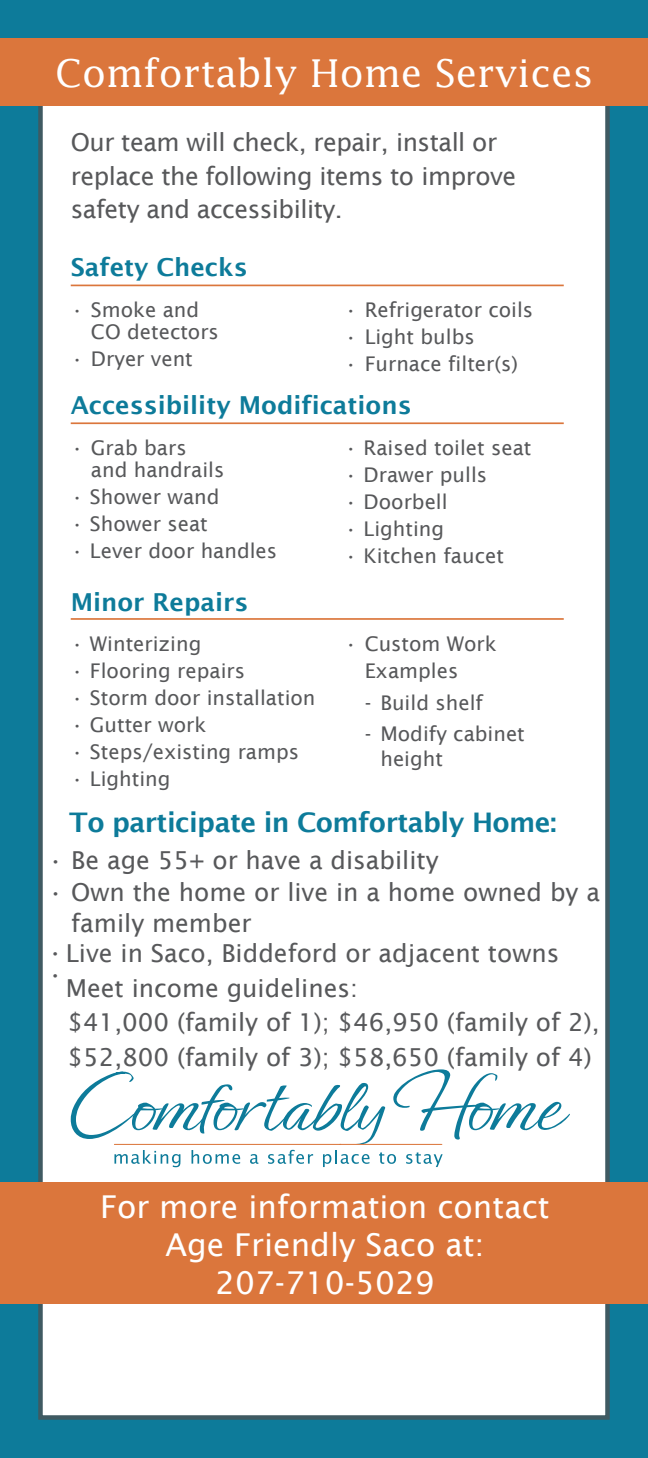
<style>
.page{position:relative;width:648px;height:1458px;background:#0d7b9a}
.page>*{position:absolute;margin:0;border:0;box-sizing:border-box;transform-origin:0 0}
.t1{font:38.25px "Lucida Std";color:#fff}
.t2{font:31.5px/37.8px "Lucida Sans";color:#fff;text-align:center}
.t3{font:600 27px "Lucida Sans";letter-spacing:-.02em;color:#0d7b9a}
.t4{font:24.75px/34.6px "Lucida Sans";color:#58595b}
.t5{font:24.75px/30.2px "Lucida Sans";color:#57585a}
.t6{font:24.75px/33.8px "Lucida Sans";letter-spacing:-.02em;color:#57585a}
.t7{font:600 24.75px "Lucida Sans";color:#0d7b9a}
.t8{font:20.25px/22.5px "Lucida Sans";color:#57585a}
</style>
<div class="page">
<div style="left:38px;top:38px;width:572px;height:1382px;background:#fff;border:4px solid #3f5a62"></div>
<div style="left:0;top:38px;width:648px;height:68px;background:#db763c"></div>
<hr style="left:71px;top:285px;width:493px;height:1px;background:#db763c">
<hr style="left:71px;top:422px;width:493px;height:2px;background:#db763c">
<hr style="left:71px;top:618px;width:493px;height:2px;background:#db763c">
<svg style="left:71px;top:1069px;width:499px;height:98px"></svg>
<div style="left:0;top:1183px;width:648px;height:121px;background:#db763c"></div>
<p class="t1" style="left:55px;top:49px;width:539px">Comfortably Home Services</p>
<p class="t6" style="left:71px;top:125px;width:447px">Our team will check, repair, install or replace the following items to improve safety and accessibility.</p>
<p class="t7" style="left:71px;top:253px;width:179px">Safety Checks</p>
<p class="t8" style="left:91px;top:298px;width:130px;text-indent:-20px">• Smoke and<br>CO detectors</p>
<p class="t8" style="left:71px;top:348px;width:124px">• Dryer vent</p>
<p class="t8" style="left:344px;top:298px;width:190px">• Refrigerator coils</p>
<p class="t8" style="left:344px;top:325px;width:132px">• Light bulbs</p>
<p class="t8" style="left:344px;top:352px;width:175px">• Furnace filter(s)</p>
<p class="t7" style="left:71px;top:391px;width:342px">Accessibility Modifications</p>
<p class="t8" style="left:91px;top:436px;width:135px;text-indent:-20px">• Grab bars and handrails</p>
<p class="t8" style="left:71px;top:486px;width:150px">• Shower wand</p>
<p class="t8" style="left:71px;top:513px;width:139px">• Shower seat</p>
<p class="t8" style="left:71px;top:540px;width:208px">• Lever door handles</p>
<p class="t7" style="left:71px;top:588px;width:179px">Minor Repairs</p>
<p class="t8" style="left:71px;top:633px;width:132px">• Winterizing</p>
<p class="t8" style="left:71px;top:660px;width:176px">• Flooring repairs</p>
<p class="t8" style="left:71px;top:687px;width:246px">• Storm door installation</p>
<p class="t8" style="left:71px;top:714px;width:137px">• Gutter work</p>
<p class="t8" style="left:71px;top:741px;width:230px">• Steps/existing ramps</p>
<p class="t8" style="left:71px;top:768px;width:101px">• Lighting</p>
<p class="t8" style="left:344px;top:436px;width:189px">• Raised toilet seat</p>
<p class="t8" style="left:344px;top:463px;width:144px">• Drawer pulls</p>
<p class="t8" style="left:344px;top:490px;width:105px">• Doorbell</p>
<p class="t8" style="left:344px;top:517px;width:101px">• Lighting</p>
<p class="t8" style="left:344px;top:544px;width:161px">• Kitchen faucet</p>
<p class="t8" style="left:365px;top:630px;width:134px;line-height:27px;text-indent:-20px">• Custom Work<br>Examples</p>
<p class="t8" style="left:365px;top:691px;width:120px">- Build shelf</p>
<p class="t8" style="left:380px;top:722px;width:146px;line-height:24.8px;text-indent:-16px">- Modify cabinet height</p>
<p class="t3" style="left:69px;top:807px;width:489px">To participate in Comfortably Home:</p>
<p class="t5" style="left:48px;top:845px;width:393px">• Be age 55+ or have a disability</p>
<p class="t5" style="left:71px;top:877px;width:530px;text-indent:-23px">• Own the home or live in a home owned by a family member</p>
<p class="t4" style="left:47px;top:936px;width:514px">•Live in Saco, Biddeford or adjacent towns</p>
<p class="t5" style="left:66px;top:973px;width:294px">Meet income guidelines:</p>
<p class="t4" style="left:68px;top:1005px;width:534px">$41,000 (family of 1); $46,950 (family of 2), $52,800 (family of 3); $58,650 (family of 4)</p>
<p class="t4" style="left:47px;top:957px;width:17px">•</p>
<h2 class="t2" style="left:100px;top:1188px;width:451px">For more information contact<br>Age Friendly Saco at:<br>207-710-5029</h2>
</div>
